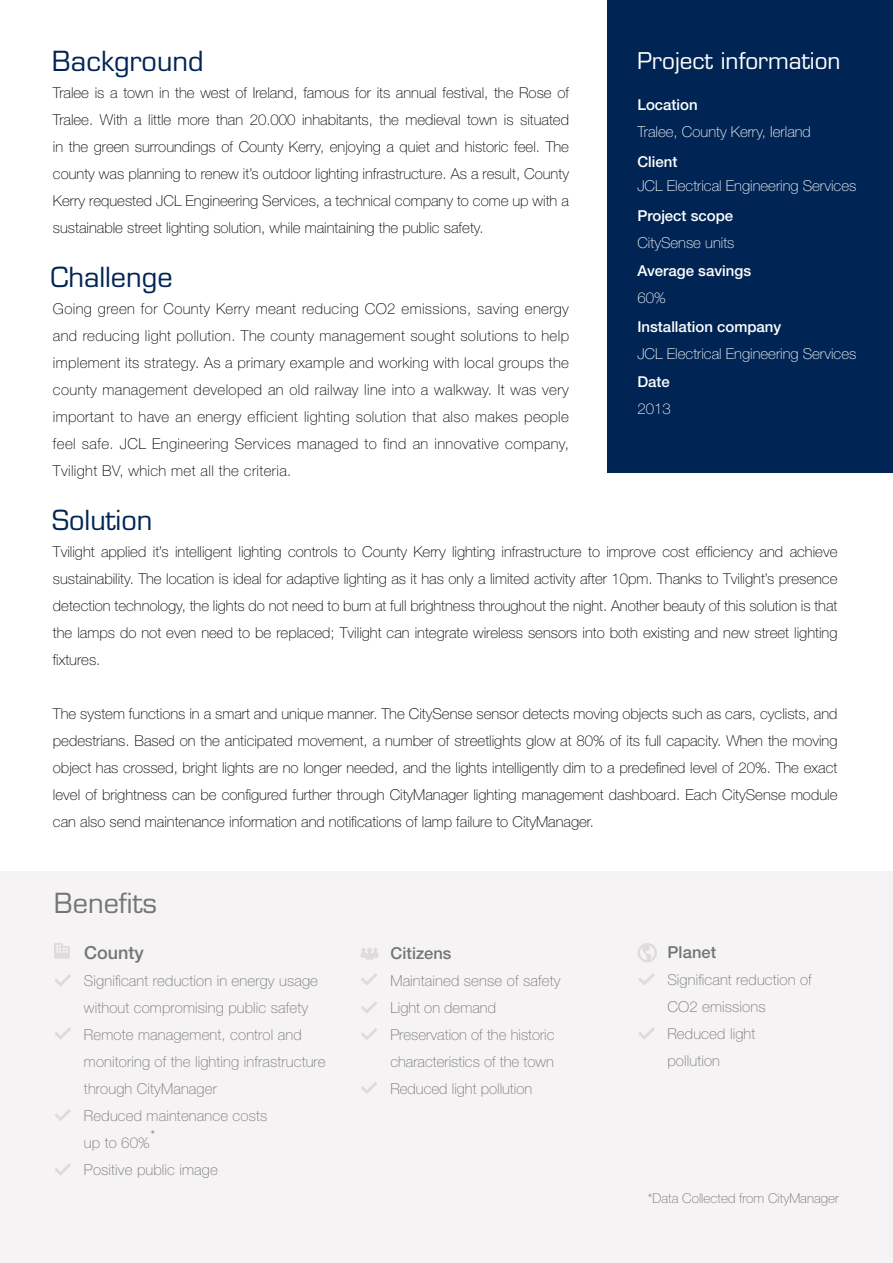
<style>
.page{position:relative;width:893px;height:1263px;background:#fff}
.page>*{position:absolute;margin:0;border:0;box-sizing:border-box;transform-origin:0 0}
.t1{font:27px "Eurostile LT Std";color:#002554}
.t2{font:27px "Eurostile LT Std";color:#727578}
.t3{font:22.5px "Eurostile LT Std";color:#fff}
.t4{font:500 18px "Helvetica Neue LT Std";color:#727578}
.t5{font:500 16.5px "Helvetica Neue LT Std";color:#727578}
.t6{font:100 15px/27px "Helvetica Neue LT Std";color:#000;text-align:justify}
.t7{font:100 15px/27px "Helvetica Neue LT Std";letter-spacing:.01em;color:#727578}
.t8{font:100 15px/30px "Helvetica Neue LT Std";color:#fff}
.t9{font:500 15px "Helvetica Neue LT Std";color:#fff}
.t10{font:100 13.5px "Helvetica Neue LT Std";color:#727578}
.t11{font:9px "Eurostile LT Std";color:#727578}
.s1{font-weight:500}
</style>
<div class="page">
<div style="left:608px;top:0;width:285px;height:473px;background:#002554"></div>
<div style="left:0;top:871px;width:893px;height:392px;background:#f6f3f4"></div>
<svg style="left:638px;top:973px;width:17px;height:12px"></svg>
<svg style="left:638px;top:1028px;width:17px;height:11px"></svg>
<svg style="left:638px;top:943px;width:19px;height:19px"></svg>
<svg style="left:55px;top:974px;width:16px;height:12px"></svg>
<svg style="left:54px;top:943px;width:16px;height:16px"></svg>
<svg style="left:361px;top:973px;width:16px;height:12px"></svg>
<svg style="left:361px;top:948px;width:17px;height:12px"></svg>
<svg style="left:55px;top:1109px;width:16px;height:12px"></svg>
<svg style="left:55px;top:1028px;width:16px;height:11px"></svg>
<svg style="left:55px;top:1164px;width:16px;height:11px"></svg>
<svg style="left:361px;top:1082px;width:16px;height:12px"></svg>
<svg style="left:361px;top:1028px;width:16px;height:12px"></svg>
<svg style="left:361px;top:1001px;width:16px;height:12px"></svg>
<p class="t1" style="left:52px;top:45px;width:153px">Background</p>
<p class="t6" style="left:53px;top:79px;width:518px">Tralee is a town in the west of Ireland, famous for its annual festival, the Rose of Tralee. With a little more than 20.000 inhabitants, the medieval town is situated in the green surroundings of County Kerry, enjoying a quiet and historic feel. The county was planning to renew it’s outdoor lighting infrastructure. As a result, County Kerry requested JCL Engineering Services, a technical company to come up with a sustainable street lighting solution, while maintaining the public safety.</p>
<p class="t1" style="left:50px;top:261px;width:124px">Challenge</p>
<p class="t6" style="left:53px;top:295px;width:518px">Going green for County Kerry meant reducing CO2 emissions, saving energy and reducing light pollution. The county management sought solutions to help implement its strategy. As a primary example and working with local groups the county management developed an old railway line into a walkway. It was very important to have an energy efficient lighting solution that also makes people feel safe. JCL Engineering Services managed to find an innovative company, Tvilight BV, which met all the criteria.</p>
<p class="t1" style="left:52px;top:504px;width:102px">Solution</p>
<p class="t3" style="left:637px;top:47px;width:205px">Project information</p>
<p class="t9" style="left:637px;top:95px;width:62px">Location</p>
<p class="t8" style="left:637px;top:116px;width:175px">Tralee, County Kerry, Ierland<br><span class="s1">Client</span></p>
<p class="t8" style="left:637px;top:170px;width:220px">JCL Electrical Engineering Services</p>
<p class="t9" style="left:637px;top:206px;width:97px">Project scope</p>
<p class="t8" style="left:637px;top:227px;width:99px">CitySense units</p>
<p class="t9" style="left:637px;top:262px;width:115px">Average savings</p>
<p class="t8" style="left:637px;top:283px;width:30px">60%</p>
<p class="t9" style="left:637px;top:317px;width:145px">Installation company</p>
<p class="t8" style="left:637px;top:338px;width:220px">JCL Electrical Engineering Services</p>
<p class="t9" style="left:637px;top:373px;width:34px">Date</p>
<p class="t8" style="left:637px;top:394px;width:35px">2013</p>
<p class="t6" style="left:53px;top:538px;width:786px">Tvilight applied it’s intelligent lighting controls to County Kerry lighting infrastructure to improve cost efficiency and achieve sustainability. The location is ideal for adaptive lighting as it has only a limited activity after 10pm. Thanks to Tvilight’s presence detection technology, the lights do not need to burn at full brightness throughout the night. Another beauty of this solution is that the lamps do not even need to be replaced; Tvilight can integrate wireless sensors into both existing and new street lighting fixtures.</p>
<p class="t6" style="left:53px;top:700px;width:786px">The system functions in a smart and unique manner. The CitySense sensor detects moving objects such as cars, cyclists, and pedestrians. Based on the anticipated movement, a number of streetlights glow at 80% of its full capacity. When the moving object has crossed, bright lights are no longer needed, and the lights intelligently dim to a predefined level of 20%. The exact level of brightness can be configured further through CityManager lighting management dashboard. Each CitySense module can also send maintenance information and notifications of lamp failure to CityManager.</p>
<p class="t2" style="left:54px;top:887px;width:105px">Benefits</p>
<p class="t4" style="left:84px;top:941px;width:61px">County</p>
<p class="t7" style="left:84px;top:967px;width:236px">Significant reduction in energy usage without compromising public safety</p>
<p class="t7" style="left:84px;top:1021px;width:243px">Remote management, control and monitoring of the lighting infrastructure through CityManager</p>
<p class="t7" style="left:84px;top:1102px;width:185px">Reduced maintenance costs</p>
<p class="t7" style="left:84px;top:1129px;width:67px">up to 60%</p>
<p class="t7" style="left:84px;top:1156px;width:135px">Positive public image</p>
<p class="t11" style="left:150px;top:1128px;width:8px">*</p>
<p class="t5" style="left:391px;top:943px;width:62px">Citizens</p>
<p class="t7" style="left:390px;top:967px;width:172px">Maintained sense of safety</p>
<p class="t7" style="left:390px;top:994px;width:107px">Light on demand</p>
<p class="t7" style="left:390px;top:1021px;width:166px">Preservation of the historic characteristics of the town</p>
<p class="t7" style="left:390px;top:1075px;width:143px">Reduced light pollution</p>
<p class="t5" style="left:667px;top:942px;width:51px">Planet</p>
<p class="t7" style="left:667px;top:966px;width:146px">Significant reduction of<br>CO2 emissions</p>
<p class="t7" style="left:667px;top:1020px;width:90px">Reduced light pollution</p>
<p class="t10" style="left:648px;top:1191px;width:193px">*Data Collected from CityManager</p>
</div>
